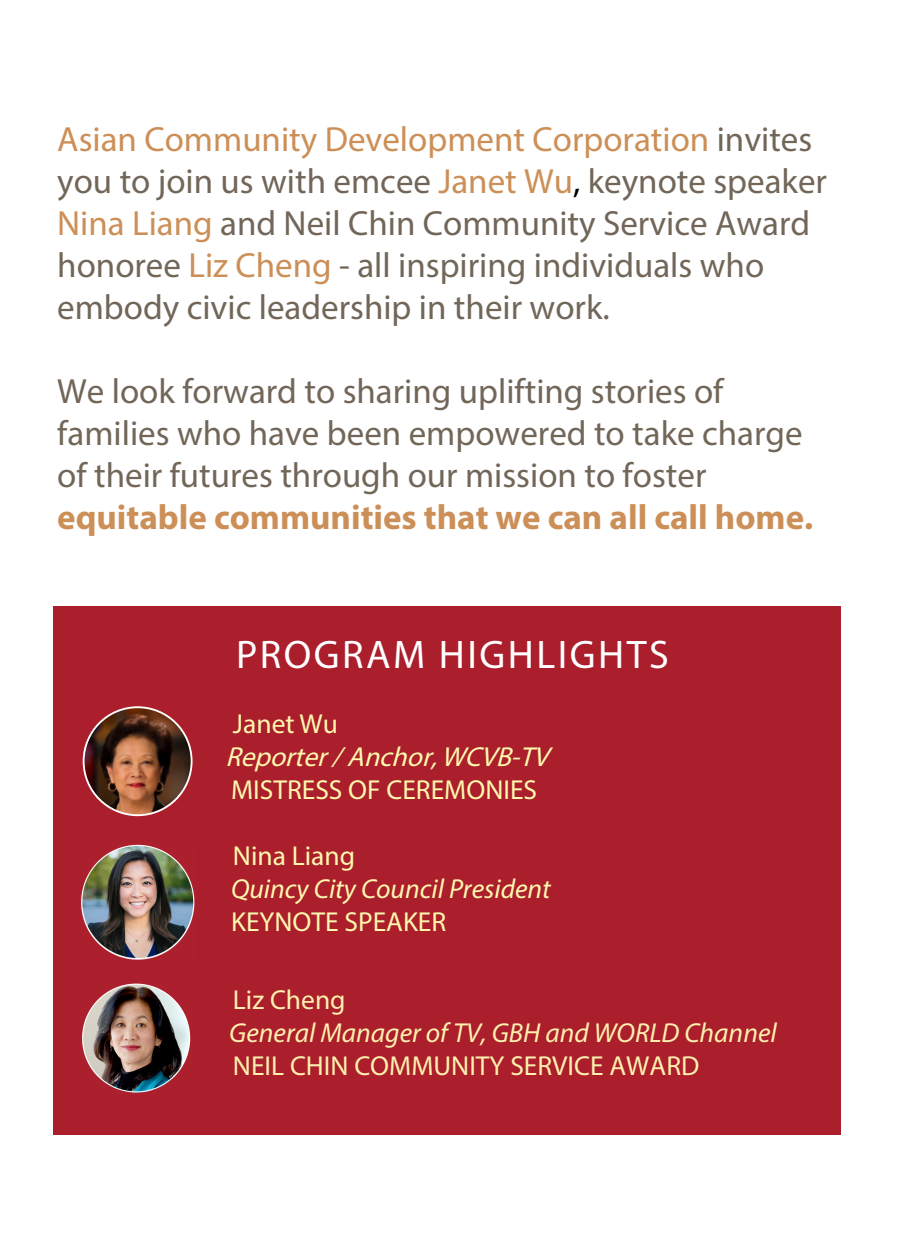
<style>
.page{position:relative;width:900px;height:1260px;background:#fff}
.page>*{position:absolute;margin:0;border:0;box-sizing:border-box;transform-origin:0 0}
.t1{font:40px "Myriad Pro";letter-spacing:.06em;color:#fff}
.t2{font:35px/42px "Myriad Pro";color:#726659}
.t3{font:700 35px "Myriad Pro";color:#cc8f57}
.t4{font:27.5px/33px "Myriad Pro";color:#fff0ae}
.t5{font:27.5px/33px "Myriad Pro";color:#fff8ae}
.t6{font:italic 27.5px/33px "Myriad Pro";color:#fff8ae}
.s1{color:#cc8f57}
.s2{color:#000}
.s3{font-style:italic}
.s4{font-style:normal}
</style>
<div class="page">
<div style="left:54px;top:607px;width:787px;height:528px;background:#ab1e2c"></div>
<img style="left:84px;top:707px;width:108px;height:108px;border-radius:54px">
<div style="left:83px;top:706px;width:110px;height:110px;border:2px solid #fff;border-radius:50%"></div>
<img style="left:81px;top:844px;width:114px;height:116px">
<img style="left:82px;top:983px;width:109px;height:110px">
<p class="t2" style="left:57px;top:118px;width:771px"><span class="s1">Asian Community Development Corporation</span> invites you to join us with emcee <span class="s1">Janet Wu</span><span class="s2">,</span> keynote speaker <span class="s1">Nina Liang</span> and Neil Chin Community Service Award honoree <span class="s1">Liz Cheng</span> - all inspiring individuals who embody civic leadership in their work.</p>
<p class="t2" style="left:57px;top:370px;width:747px">We look forward to sharing uplifting stories of families who have been empowered to take charge of their futures through our mission to foster</p>
<p class="t3" style="left:57px;top:495px;width:758px">equitable communities that we can all call home.</p>
<p class="t1" style="left:236px;top:630px;width:434px">PROGRAM HIGHLIGHTS</p>
<p class="t5" style="left:226px;top:707px;width:333px">Janet Wu<br><span class="s3">Reporter/Anchor, WCVB-TV<br></span>MISTRESS OF CEREMONIES</p>
<p class="t6" style="left:231px;top:839px;width:321px"><span class="s4">Nina Liang<br></span>Quincy City Council President<br><span class="s4">KEYNOTE SPEAKER</span></p>
<p class="t4" style="left:229px;top:983px;width:549px">Liz Cheng<br><span class="s3">General Manager of TV, GBH and WORLD Channel<br></span>NEIL CHIN COMMUNITY SERVICE AWARD</p>
</div>
